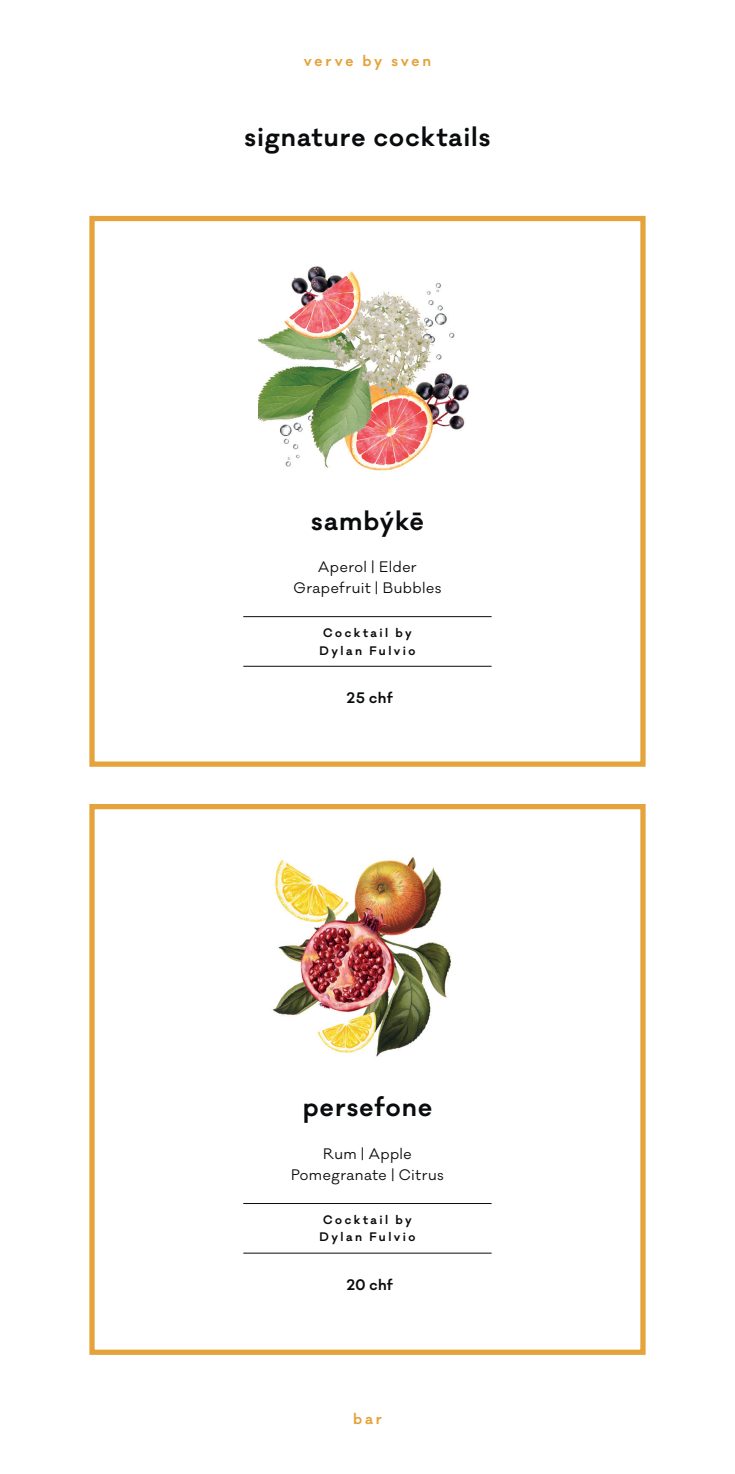
<style>
.page{position:relative;width:735px;height:1474px;background:#fff}
.page>*{position:absolute;margin:0;border:0;box-sizing:border-box;transform-origin:0 0}
.t1{font:600 24.5px "Galano Classic";letter-spacing:.045em;color:#090b0d}
.t2{font:14px/21px "Galano Classic";letter-spacing:.035em;color:#090b0d;text-align:center}
.t3{font:600 14px "Galano Classic";letter-spacing:.205em;color:#e4a33b}
.t4{font:600 14px "Galano Classic";letter-spacing:.035em;color:#090b0d}
.t5{font:600 11.38px/17.5px "Galano Classic";letter-spacing:.215em;color:#090b0d;text-align:center}
</style>
<div class="page">
<div style="left:89px;top:804px;width:556px;height:550px;border:5px solid #e4a33b"></div>
<div style="left:89px;top:216px;width:556px;height:550px;border:5px solid #e4a33b"></div>
<hr style="left:243px;top:616px;width:248px;height:1px;background:#090b0d">
<hr style="left:243px;top:666px;width:248px;height:1px;background:#090b0d">
<hr style="left:243px;top:1203px;width:248px;height:1px;background:#090b0d">
<hr style="left:243px;top:1252px;width:248px;height:1px;background:#090b0d">
<img style="left:258px;top:266px;width:211px;height:205px">
<img style="left:273px;top:857px;width:178px;height:200px">
<p class="t3" style="left:304px;top:51px;width:129px">verve by sven</p>
<h1 class="t1" style="left:244px;top:121px;width:247px">signature cocktails</h1>
<h1 class="t1" style="left:311px;top:504px;width:114px">sambýkē</h1>
<p class="t2" style="left:293px;top:556px;width:149px">Aperol | Elder<br>Grapefruit | Bubbles</p>
<p class="t5" style="left:319px;top:624px;width:97px">Cocktail by<br>Dylan Fulvio</p>
<p class="t4" style="left:346px;top:688px;width:48px">25 chf</p>
<h1 class="t1" style="left:303px;top:1091px;width:130px">persefone</h1>
<p class="t2" style="left:291px;top:1143px;width:154px">Rum | Apple<br>Pomegranate | Citrus</p>
<p class="t5" style="left:319px;top:1210px;width:97px">Cocktail by<br>Dylan Fulvio</p>
<p class="t4" style="left:346px;top:1275px;width:48px">20 chf</p>
<p class="t3" style="left:353px;top:1409px;width:30px">bar</p>
</div>
